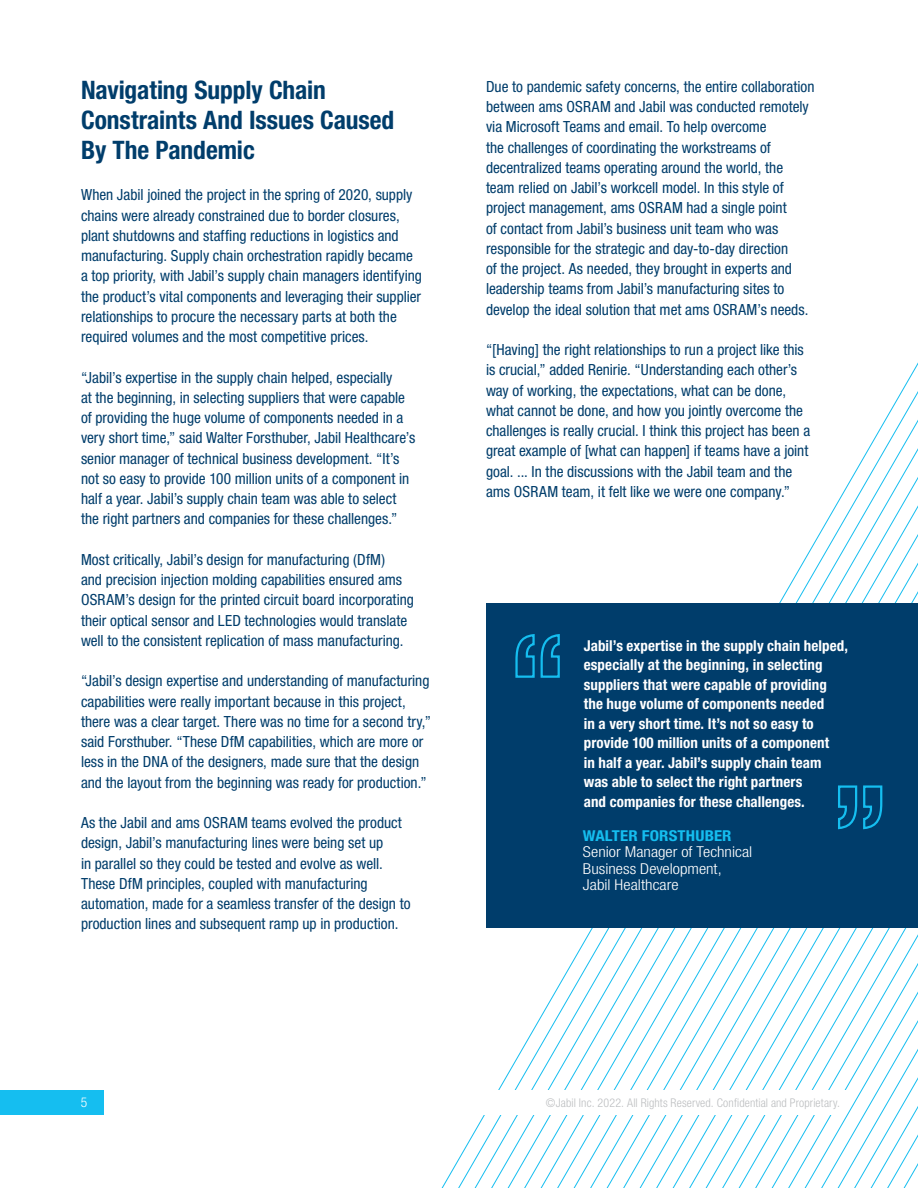
<style>
.page{position:relative;width:918px;height:1188px;background:#fff}
.page>*{position:absolute;margin:0;border:0;box-sizing:border-box;transform-origin:0 0}
.t1{font:700 condensed 25.5px/30px "Helvetica Neue LT Std";letter-spacing:-.005em;color:#003d6b}
.t2{font:condensed 15.3px/20.2px "Helvetica Neue LT Std";color:#003d6b}
.t3{font:700 condensed 15px/19.5px "Helvetica Neue LT Std";letter-spacing:.005em;color:#fff}
.t4{font:300 condensed 15px/16.5px "Helvetica Neue LT Std";color:#fff;scale:1.12 1}
.t5{font:700 condensed 15px "Helvetica Neue LT Std";letter-spacing:.01em;color:#15bef0;scale:1.12 1}
.t6{font:300 condensed 13.5px "Helvetica Neue LT Std";color:#fff}
.t7{font:300 condensed 12px "Helvetica Neue LT Std";letter-spacing:.01em;color:#bcbec0}
</style>
<div class="page">
<svg style="left:777px;top:577px;width:17px;height:611px"></svg>
<svg style="left:794px;top:549px;width:16px;height:639px"></svg>
<svg style="left:810px;top:520px;width:17px;height:668px"></svg>
<svg style="left:827px;top:503px;width:10px;height:677px"></svg>
<div style="left:0;top:1090px;width:103px;height:24px;background:#15bef0"></div>
<div style="left:486px;top:603px;width:432px;height:325px;background:#003d6b"></div>
<svg style="left:515px;top:634px;width:45px;height:44px"></svg>
<svg style="left:837px;top:362px;width:81px;height:826px"></svg>
<div style="left:459px;top:1090px;width:387px;height:24px;background:#fff"></div>
<h1 class="t1" style="left:81px;top:75px;width:315px">Navigating Supply Chain<br>Constraints And Issues Caused<br>By The Pandemic</h1>
<p class="t2" style="left:486px;top:76px;width:330px">Due to pandemic safety concerns, the entire collaboration between ams OSRAM and Jabil was conducted remotely via Microsoft Teams and email. To help overcome<br>the challenges of coordinating the workstreams of decentralized teams operating around the world, the team relied on Jabil’s workcell model. In this style of project management, ams OSRAM had a single point<br>of contact from Jabil’s business unit team who was responsible for the strategic and day-to-day direction<br>of the project. As needed, they brought in experts and leadership teams from Jabil’s manufacturing sites to develop the ideal solution that met ams OSRAM’s needs.</p>
<p class="t2" style="left:486px;top:340px;width:326px">“[Having] the right relationships to run a project like this is crucial,” added Renirie. “Understanding each other’s way of working, the expectations, what can be done, what cannot be done, and how you jointly overcome the challenges is really crucial. I think this project has been a great example of [what can happen] if teams have a joint goal. ... In the discussions with the Jabil team and the ams OSRAM team, it felt like we were one company.”</p>
<p class="t2" style="left:81px;top:185px;width:343px">When Jabil joined the project in the spring of 2020, supply chains were already constrained due to border closures, plant shutdowns and staffing reductions in logistics and manufacturing. Supply chain orchestration rapidly became a top priority, with Jabil’s supply chain managers identifying the product’s vital components and leveraging their supplier relationships to procure the necessary parts at both the required volumes and the most competitive prices.</p>
<p class="t2" style="left:81px;top:367px;width:336px">“Jabil’s expertise in the supply chain helped, especially<br>at the beginning, in selecting suppliers that were capable of providing the huge volume of components needed in a very short time,” said Walter Forsthuber, Jabil Healthcare’s senior manager of technical business development. “It’s not so easy to provide 100 million units of a component in half a year. Jabil’s supply chain team was able to select the right partners and companies for these challenges.”</p>
<p class="t2" style="left:81px;top:549px;width:334px">Most critically, Jabil’s design for manufacturing (DfM)<br>and precision injection molding capabilities ensured ams OSRAM’s design for the printed circuit board incorporating their optical sensor and LED technologies would translate well to the consistent replication of mass manufacturing.</p>
<p class="t2" style="left:81px;top:671px;width:352px">“Jabil’s design expertise and understanding of manufacturing capabilities were really important because in this project, there was a clear target. There was no time for a second try,” said Forsthuber. “These DfM capabilities, which are more or less in the DNA of the designers, made sure that the design and the layout from the beginning was ready for production.”</p>
<p class="t2" style="left:81px;top:812px;width:331px">As the Jabil and ams OSRAM teams evolved the product design, Jabil’s manufacturing lines were being set up<br>in parallel so they could be tested and evolve as well.<br>These DfM principles, coupled with manufacturing automation, made for a seamless transfer of the design to production lines and subsequent ramp up in production.</p>
<p class="t3" style="left:584px;top:636px;width:266px">Jabil’s expertise in the supply chain helped, especially at the beginning, in selecting suppliers that were capable of providing the huge volume of components needed<br>in a very short time. It’s not so easy to provide 100 million units of a component<br>in half a year. Jabil’s supply chain team was able to select the right partners<br>and companies for these challenges.</p>
<p class="t5" style="left:583px;top:826px;width:134px">WALTER FORSTHUBER</p>
<p class="t4" style="left:583px;top:844px;width:153px">Senior Manager of Technical<br>Business Development,<br>Jabil Healthcare</p>
<p class="t6" style="left:81px;top:1095px;width:8px">5</p>
<p class="t7" style="left:546px;top:1096px;width:296px">©Jabil Inc. 2022. All Rights Reserved. Confidential and Proprietary.</p>
</div>
